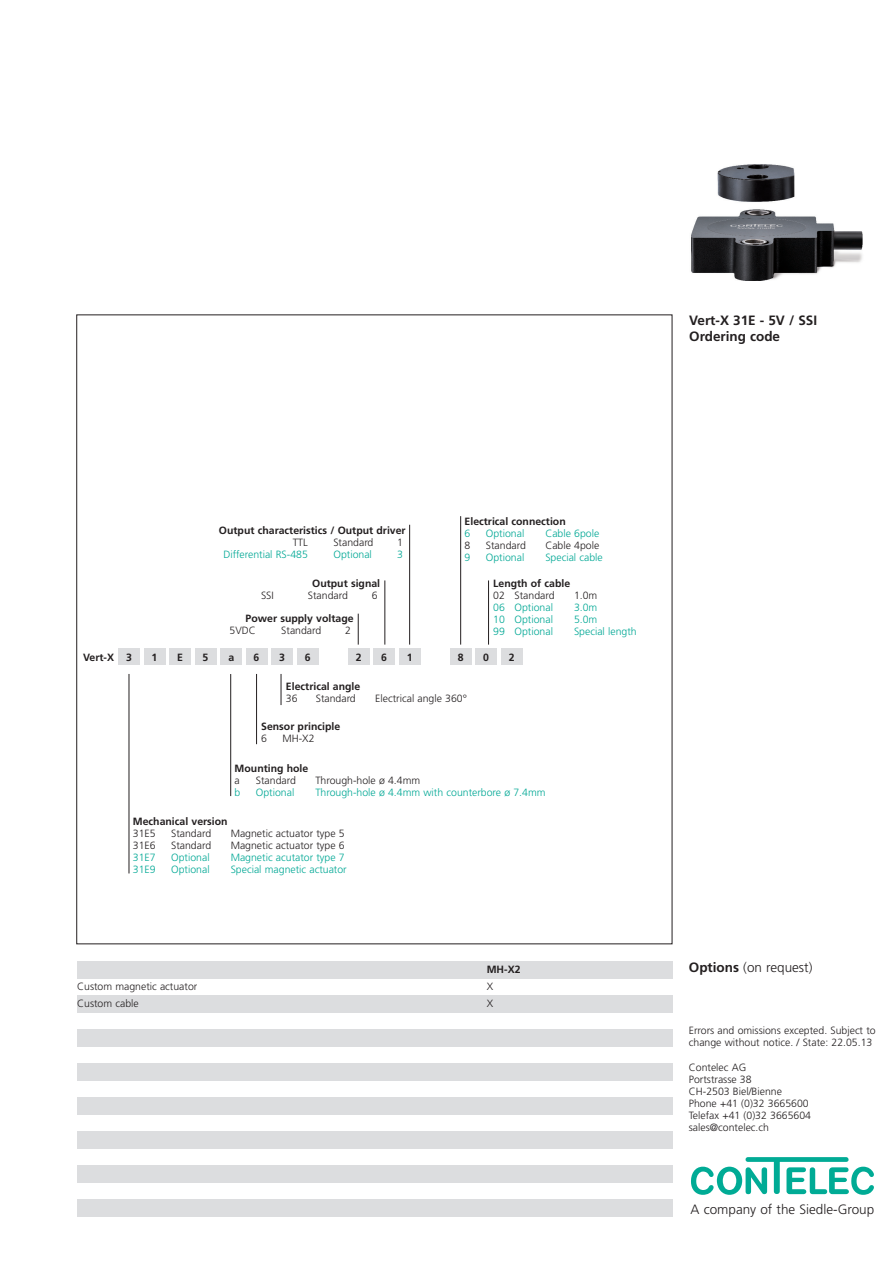
<style>
.page{position:relative;width:893px;height:1263px;background:#fff}
.page>*{position:absolute;margin:0;border:0;box-sizing:border-box;transform-origin:0 0}
.t1{font:300 13.5px "Frutiger LT";color:#231f20}
.t2{font:700 13.5px/16.5px "Frutiger LT";color:#231f20}
.t3{font:300 10.5px/12px "Frutiger LT";color:#231f20}
.t4{font:300 10.5px "Frutiger LT";color:#00a895}
.t5{font:700 10.5px "Frutiger LT";color:#231f20}
.s1{font-weight:700}
</style>
<div class="page">
<svg style="left:691px;top:1157px;width:183px;height:38px"></svg>
<img style="left:691px;top:164px;width:172px;height:117px">
<div style="left:118px;top:648px;width:22px;height:17px;background:#dcdddf"></div>
<div style="left:144px;top:648px;width:21px;height:17px;background:#dcdddf"></div>
<div style="left:169px;top:648px;width:22px;height:17px;background:#dcdddf"></div>
<div style="left:195px;top:648px;width:21px;height:17px;background:#dcdddf"></div>
<div style="left:246px;top:648px;width:21px;height:17px;background:#dcdddf"></div>
<div style="left:271px;top:648px;width:22px;height:17px;background:#dcdddf"></div>
<div style="left:297px;top:648px;width:21px;height:17px;background:#dcdddf"></div>
<div style="left:348px;top:648px;width:21px;height:17px;background:#dcdddf"></div>
<div style="left:373px;top:648px;width:22px;height:17px;background:#dcdddf"></div>
<div style="left:399px;top:648px;width:21px;height:17px;background:#dcdddf"></div>
<div style="left:450px;top:648px;width:21px;height:17px;background:#dcdddf"></div>
<div style="left:476px;top:648px;width:21px;height:17px;background:#dcdddf"></div>
<div style="left:501px;top:648px;width:21px;height:17px;background:#dcdddf"></div>
<hr style="left:281px;top:674px;width:1px;height:31px;background:#231f20">
<hr style="left:256px;top:674px;width:1px;height:70px;background:#231f20">
<hr style="left:129px;top:674px;width:1px;height:199px;background:#231f20">
<hr style="left:488px;top:580px;width:1px;height:65px;background:#231f20">
<hr style="left:460px;top:516px;width:1px;height:129px;background:#231f20">
<hr style="left:358px;top:614px;width:1px;height:31px;background:#231f20">
<hr style="left:384px;top:580px;width:1px;height:65px;background:#231f20">
<hr style="left:409px;top:525px;width:1px;height:120px;background:#231f20">
<div style="left:77px;top:961px;width:595px;height:17px;background:#dcdddf"></div>
<div style="left:77px;top:995px;width:595px;height:17px;background:#dcdddf"></div>
<div style="left:77px;top:1029px;width:595px;height:17px;background:#dcdddf"></div>
<div style="left:77px;top:1063px;width:595px;height:17px;background:#dcdddf"></div>
<div style="left:77px;top:1097px;width:595px;height:17px;background:#dcdddf"></div>
<div style="left:77px;top:1131px;width:595px;height:17px;background:#dcdddf"></div>
<div style="left:77px;top:1165px;width:595px;height:17px;background:#dcdddf"></div>
<div style="left:77px;top:1199px;width:595px;height:17px;background:#dcdddf"></div>
<div style="left:221px;top:648px;width:21px;height:17px;background:#dcdddf"></div>
<hr style="left:230px;top:674px;width:1px;height:122px;background:#231f20">
<p class="t2" style="left:689px;top:312px;width:129px">Vert-X 31E - 5V / SSI<br>Ordering code</p>
<p class="t5" style="left:219px;top:524px;width:188px">Output characteristics / Output driver</p>
<p class="t3" style="left:293px;top:536px;width:17px">TTL</p>
<p class="t3" style="left:333px;top:536px;width:42px">Standard</p>
<p class="t3" style="left:397px;top:536px;width:7px">1</p>
<p class="t4" style="left:223px;top:548px;width:86px">Differential RS-485</p>
<p class="t4" style="left:333px;top:548px;width:40px">Optional</p>
<p class="t4" style="left:397px;top:548px;width:7px">3</p>
<p class="t5" style="left:312px;top:577px;width:69px">Output signal</p>
<p class="t3" style="left:261px;top:590px;width:14px">SSI</p>
<p class="t3" style="left:308px;top:590px;width:42px">Standard</p>
<p class="t3" style="left:372px;top:590px;width:7px">6</p>
<p class="t5" style="left:246px;top:612px;width:109px">Power supply voltage</p>
<p class="t3" style="left:230px;top:625px;width:28px">5VDC</p>
<p class="t3" style="left:281px;top:625px;width:42px">Standard</p>
<p class="t3" style="left:345px;top:625px;width:7px">2</p>
<p class="t5" style="left:465px;top:515px;width:103px">Electrical connection</p>
<p class="t4" style="left:465px;top:527px;width:7px">6</p>
<p class="t4" style="left:486px;top:527px;width:40px">Optional</p>
<p class="t4" style="left:545px;top:527px;width:55px">Cable 6pole</p>
<p class="t3" style="left:465px;top:539px;width:7px">8</p>
<p class="t3" style="left:486px;top:539px;width:42px">Standard</p>
<p class="t3" style="left:545px;top:539px;width:55px">Cable 4pole</p>
<p class="t4" style="left:465px;top:551px;width:7px">9</p>
<p class="t4" style="left:486px;top:551px;width:40px">Optional</p>
<p class="t4" style="left:545px;top:551px;width:59px">Special cable</p>
<p class="t5" style="left:493px;top:577px;width:79px">Length of cable</p>
<p class="t3" style="left:493px;top:590px;width:63px">02 Standard</p>
<p class="t3" style="left:574px;top:590px;width:25px">1.0m</p>
<p class="t4" style="left:493px;top:602px;width:61px">06 Optional</p>
<p class="t4" style="left:574px;top:602px;width:25px">3.0m</p>
<p class="t4" style="left:493px;top:614px;width:61px">10 Optional</p>
<p class="t4" style="left:574px;top:614px;width:25px">5.0m</p>
<p class="t4" style="left:493px;top:626px;width:61px">99 Optional</p>
<p class="t4" style="left:574px;top:626px;width:64px">Special length</p>
<p class="t5" style="left:83px;top:651px;width:50px">Vert-X 3</p>
<p class="t5" style="left:152px;top:651px;width:7px">1</p>
<p class="t5" style="left:177px;top:651px;width:7px">E</p>
<p class="t5" style="left:203px;top:651px;width:7px">5</p>
<p class="t5" style="left:254px;top:651px;width:7px">6</p>
<p class="t5" style="left:279px;top:651px;width:7px">3</p>
<p class="t5" style="left:305px;top:651px;width:7px">6</p>
<p class="t5" style="left:356px;top:651px;width:7px">2</p>
<p class="t5" style="left:381px;top:651px;width:7px">6</p>
<p class="t5" style="left:407px;top:651px;width:7px">1</p>
<p class="t5" style="left:458px;top:651px;width:7px">8</p>
<p class="t5" style="left:483px;top:651px;width:7px">0</p>
<p class="t5" style="left:509px;top:651px;width:7px">2</p>
<p class="t5" style="left:286px;top:680px;width:76px">Electrical angle</p>
<p class="t3" style="left:286px;top:693px;width:13px">36</p>
<p class="t3" style="left:316px;top:693px;width:42px">Standard</p>
<p class="t3" style="left:375px;top:693px;width:93px">Electrical angle 360°</p>
<p class="t5" style="left:261px;top:720px;width:81px">Sensor principle</p>
<p class="t3" style="left:261px;top:732px;width:7px">6</p>
<p class="t3" style="left:282px;top:732px;width:34px">MH-X2</p>
<p class="t5" style="left:228px;top:651px;width:7px">a</p>
<p class="t5" style="left:235px;top:762px;width:75px">Mounting hole</p>
<p class="t3" style="left:235px;top:774px;width:7px">a</p>
<p class="t3" style="left:256px;top:774px;width:42px">Standard</p>
<p class="t3" style="left:315px;top:774px;width:106px">Through-hole ø 4.4mm</p>
<p class="t4" style="left:235px;top:786px;width:7px">b</p>
<p class="t4" style="left:256px;top:786px;width:40px">Optional</p>
<p class="t4" style="left:315px;top:786px;width:232px">Through-hole ø 4.4mm with counterbore ø 7.4mm</p>
<p class="t5" style="left:133px;top:815px;width:96px">Mechanical version</p>
<p class="t3" style="left:133px;top:827px;width:24px">31E5</p>
<p class="t3" style="left:171px;top:827px;width:42px">Standard</p>
<p class="t3" style="left:231px;top:827px;width:116px">Magnetic actuator type 5</p>
<p class="t3" style="left:133px;top:839px;width:24px">31E6</p>
<p class="t3" style="left:171px;top:839px;width:42px">Standard</p>
<p class="t3" style="left:231px;top:839px;width:116px">Magnetic actuator type 6</p>
<p class="t4" style="left:133px;top:851px;width:24px">31E7</p>
<p class="t4" style="left:171px;top:851px;width:40px">Optional</p>
<p class="t4" style="left:231px;top:851px;width:116px">Magnetic acutator type 7</p>
<p class="t4" style="left:133px;top:863px;width:24px">31E9</p>
<p class="t4" style="left:171px;top:863px;width:40px">Optional</p>
<p class="t4" style="left:231px;top:863px;width:118px">Special magnetic actuator</p>
<p class="t5" style="left:487px;top:963px;width:35px">MH-X2</p>
<p class="t3" style="left:77px;top:981px;width:122px">Custom magnetic actuator</p>
<p class="t3" style="left:487px;top:981px;width:8px">X</p>
<p class="t3" style="left:77px;top:998px;width:63px">Custom cable</p>
<p class="t3" style="left:487px;top:998px;width:8px">X</p>
<p class="t1" style="left:689px;top:960px;width:125px"><span class="s1">Options</span> (on request)</p>
<p class="t3" style="left:689px;top:1025px;width:188px">Errors and omissions excepted. Subject to change without notice. / State: 22.05.13</p>
<p class="t3" style="left:689px;top:1061px;width:124px">Contelec AG<br>Portstrasse 38<br>CH-2503 Biel/Bienne<br>Phone +41 (0)32 3665600<br>Telefax +41 (0)32 3665604 sales@contelec.ch</p>
<p class="t1" style="left:691px;top:1201px;width:185px">A company of the Siedle-Group</p>
</div>
